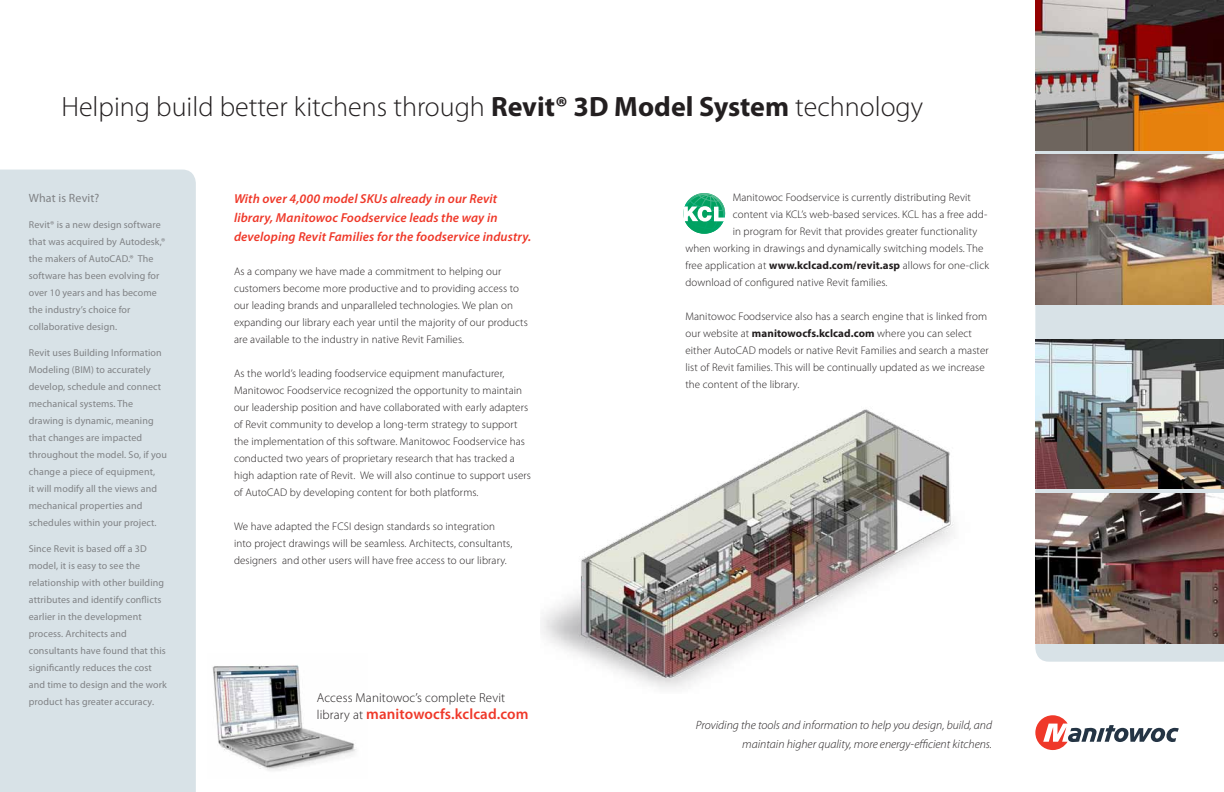
<style>
.page{position:relative;width:1224px;height:792px;background:#fff}
.page>*{position:absolute;margin:0;border:0;box-sizing:border-box;transform-origin:0 0}
.t1{font:300 28px "Myriad Pro";color:#231f20}
.t2{font:600 15px "Myriad Pro";letter-spacing:.005em;color:#ef3829}
.t3{font:italic 600 13px/19px "Myriad Pro";letter-spacing:.01em;color:#ef3829}
.t4{font:300 13px "Myriad Pro";letter-spacing:.01em;color:#231f20}
.t5{font:italic 300 12px/19px "Myriad Pro";color:#231f20;text-align:right}
.t6{font:12px "Myriad Pro";letter-spacing:.01em;color:#808285}
.t7{font:300 11px/17px "Myriad Pro";letter-spacing:.01em;color:#231f20}
.t8{font:10px/17px "Myriad Pro";letter-spacing:.01em;color:#808285}
.s1{font-weight:700}
.s2{font-weight:300;font-size:13px;color:#231f20}
</style>
<div class="page">
<img style="left:212px;top:665px;width:144px;height:106px">
<div style="left:1035px;top:151px;width:189px;height:511px;background:#d8e2e7"></div>
<div style="left:0;top:170px;width:196px;height:622px;background:#d8e2e7"></div>
<img style="left:541px;top:409px;width:499px;height:280px">
<svg style="left:1035px;top:715px;width:144px;height:35px"></svg>
<img style="left:1035px;top:155px;width:189px;height:150px">
<img style="left:1035px;top:0;width:189px;height:151px">
<img style="left:1035px;top:493px;width:189px;height:150px">
<img style="left:1035px;top:339px;width:189px;height:150px">
<img style="left:695px;top:193px;width:18px;height:2px">
<svg style="left:683px;top:195px;width:42px;height:39px"></svg>
<h1 class="t1" style="left:61px;top:91px;width:863px">Helping build better kitchens through <span class="s1">Revit® 3D Model System</span> technology</h1>
<p class="t6" style="left:29px;top:191px;width:72px">What is Revit?</p>
<p class="t8" style="left:29px;top:216px;width:138px">Revit® is a new design software that was acquired by Autodesk,® the makers of AutoCAD.® The software has been evolving for over 10 years and has become the industry’s choice for collaborative design.</p>
<p class="t8" style="left:29px;top:344px;width:140px">Revit uses Building Information<br>Modeling (BIM) to accurately develop, schedule and connect mechanical systems. The drawing is dynamic, meaning that changes are impacted throughout the model. So, if you change a piece of equipment,<br>it will modify all the views and mechanical properties and schedules within your project.</p>
<p class="t8" style="left:29px;top:540px;width:140px">Since Revit is based off a 3D model, it is easy to see the relationship with other building attributes and identify conflicts earlier in the development process. Architects and consultants have found that this significantly reduces the cost and time to design and the work product has greater accuracy.</p>
<p class="t3" style="left:234px;top:189px;width:299px">With over 4,000 model SKUs already in our Revit library, Manitowoc Foodservice leads the way in developing Revit Families for the foodservice industry.</p>
<p class="t7" style="left:234px;top:263px;width:295px">As a company we have made a commitment to helping our customers become more productive and to providing access to our leading brands and unparalleled technologies. We plan on expanding our library each year until the majority of our products are available to the industry in native Revit Families.</p>
<p class="t7" style="left:234px;top:365px;width:299px">As the world’s leading foodservice equipment manufacturer, Manitowoc Foodservice recognized the opportunity to maintain our leadership position and have collaborated with early adapters of Revit community to develop a long-term strategy to support the implementation of this software. Manitowoc Foodservice has conducted two years of proprietary research that has tracked a high adaption rate of Revit. We will also continue to support users of AutoCAD by developing content for both platforms.</p>
<p class="t7" style="left:234px;top:518px;width:280px">We have adapted the FCSI design standards so integration into project drawings will be seamless. Architects, consultants, designers and other users will have free access to our library.</p>
<p class="t4" style="left:317px;top:690px;width:190px">Access Manitowoc’s complete Revit</p>
<h2 class="t2" style="left:317px;top:704px;width:213px"><span class="s2">library at</span> manitowocfs.kclcad.com</h2>
<p class="t7" style="left:733px;top:189px;width:240px">Manitowoc Foodservice is currently distributing Revit</p>
<p class="t7" style="left:733px;top:206px;width:256px">content via KCL’s web-based services. KCL has a free add-</p>
<p class="t7" style="left:733px;top:223px;width:246px">in program for Revit that provides greater functionality</p>
<p class="t7" style="left:685px;top:240px;width:299px">when working in drawings and dynamically switching models. The</p>
<p class="t7" style="left:685px;top:257px;width:305px">free application at <span class="s1">www.kclcad.com/revit.asp</span> allows for one-click</p>
<p class="t7" style="left:685px;top:274px;width:204px">download of configured native Revit families.</p>
<p class="t7" style="left:685px;top:308px;width:305px">Manitowoc Foodservice also has a search engine that is linked from our website at <span class="s1">manitowocfs.kclcad.com</span> where you can select either AutoCAD models or native Revit Families and search a master list of Revit families. This will be continually updated as we increase the content of the library.</p>
<p class="t5" style="left:696px;top:716px;width:298px">Providing the tools and information to help you design, build, and maintain higher quality, more energy-efficient kitchens.</p>
</div>
